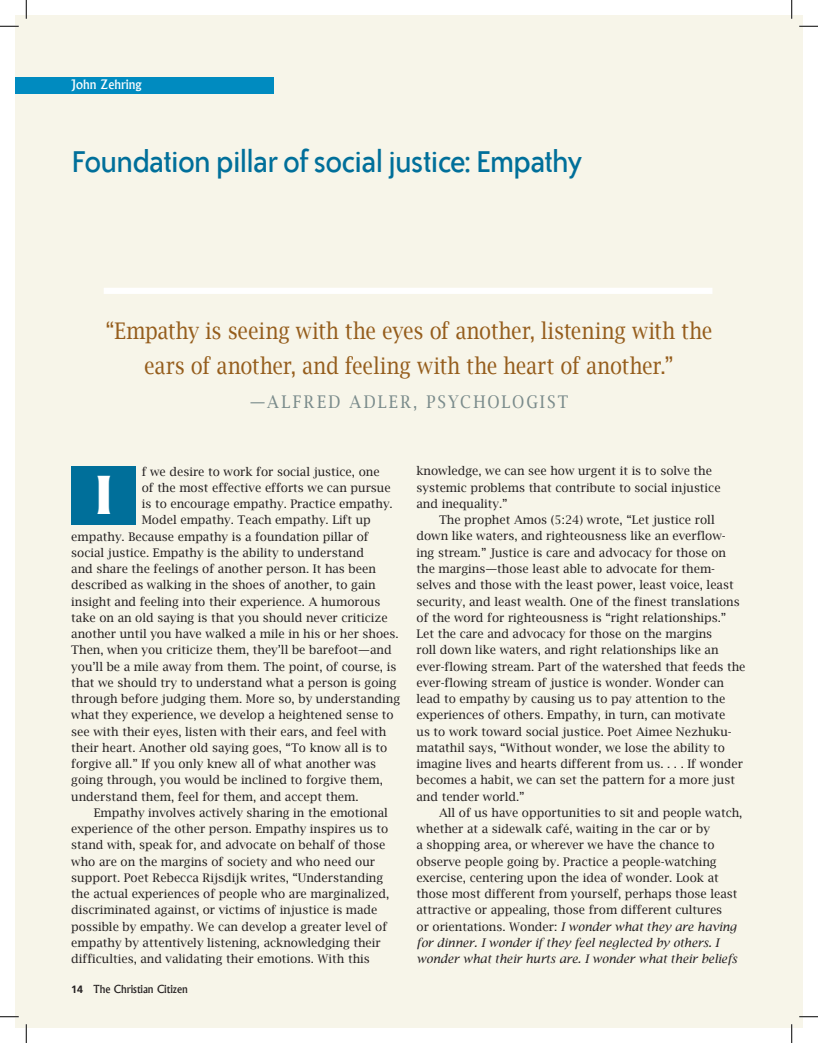
<style>
.page{position:relative;width:818px;height:1043px;background:#fff}
.page>*{position:absolute;margin:0;border:0;box-sizing:border-box;transform-origin:0 0}
.t1{font:800 49.88px "Albertus";color:#fff}
.t2{font:35px "Bailey Sans ITC";letter-spacing:-.04em;color:#006f9a}
.t3{font:23px/35px "Lucida Bright";color:#955d1c;text-align:center;scale:.87 1}
.t4{font:17.5px "Lucida Bright";color:#7a8b8b;scale:.9 1}
.t5{font:500 12.5px "Albertus";color:#fff}
.t6{font:11.88px/16.2px "Lucida Bright";color:#231f20}
.t7{font:500 10.62px "Albertus";color:#231f20}
.s1{font-family:"Frutiger";font-weight:700}
.s2{font-style:italic}
</style>
<div class="page">
<div style="left:15px;top:15px;width:787px;height:1013px;background:#f7f5e9"></div>
<div style="left:71px;top:466px;width:65px;height:59px;background:#006f9a"></div>
<div style="left:15px;top:77px;width:259px;height:16px;background:#008bc0"></div>
<div style="left:104px;top:288px;width:608px;height:6px;background:#fff"></div>
<svg style="left:0;top:25px;width:19px;height:2px"></svg>
<svg style="left:799px;top:25px;width:19px;height:2px"></svg>
<svg style="left:0;top:1016px;width:19px;height:1px"></svg>
<svg style="left:799px;top:1015px;width:19px;height:2px"></svg>
<svg style="left:25px;top:0;width:2px;height:19px"></svg>
<svg style="left:25px;top:1024px;width:2px;height:18px"></svg>
<svg style="left:791px;top:0;width:1px;height:19px"></svg>
<svg style="left:791px;top:1024px;width:1px;height:18px"></svg>
<p class="t5" style="left:71px;top:77px;width:72px">John Zehring</p>
<h2 class="t2" style="left:71px;top:143px;width:513px">Foundation pillar of social justice: Empathy</h2>
<h3 class="t3" style="left:106px;top:313px;width:698px">“Empathy is seeing with the eyes of another, listening with the ears of another, and feeling with the heart of another.”</h3>
<h3 class="t4" style="left:250px;top:391px;width:49px">—Alfred</h3>
<h3 class="t4" style="left:349px;top:391px;width:31px">Adler</h3>
<h3 class="t4" style="left:413px;top:391px;width:29px">, psychologist</h3>
<p class="t6" style="left:142px;top:463px;width:239px">f we desire to work for social justice, one</p>
<p class="t6" style="left:142px;top:479px;width:250px">of the most effective efforts we can pursue</p>
<p class="t6" style="left:142px;top:496px;width:252px">is to encourage empathy. Practice empathy.</p>
<p class="t6" style="left:142px;top:512px;width:230px">Model empathy. Teach empathy. Lift up</p>
<p class="t6" style="left:71px;top:528px;width:299px">empathy. Because empathy is a foundation pillar of</p>
<p class="t6" style="left:71px;top:544px;width:294px">social justice. Empathy is the ability to understand</p>
<p class="t6" style="left:71px;top:560px;width:306px">and share the feelings of another person. It has been</p>
<p class="t6" style="left:71px;top:577px;width:306px">described as walking in the shoes of another, to gain</p>
<p class="t6" style="left:71px;top:593px;width:310px">insight and feeling into their experience. A humorous</p>
<p class="t6" style="left:71px;top:609px;width:318px">take on an old saying is that you should never criticize</p>
<p class="t6" style="left:71px;top:625px;width:329px">another until you have walked a mile in his or her shoes.</p>
<p class="t6" style="left:71px;top:642px;width:322px">Then, when you criticize them, they’ll be barefoot—and</p>
<p class="t6" style="left:71px;top:658px;width:326px">you’ll be a mile away from them. The point, of course, is</p>
<p class="t6" style="left:71px;top:674px;width:326px">that we should try to understand what a person is going</p>
<p class="t6" style="left:71px;top:690px;width:330px">through before judging them. More so, by understanding</p>
<p class="t6" style="left:71px;top:707px;width:324px">what they experience, we develop a heightened sense to</p>
<p class="t6" style="left:71px;top:723px;width:316px">see with their eyes, listen with their ears, and feel with</p>
<p class="t6" style="left:71px;top:739px;width:317px">their heart. Another old saying goes, “To know all is to</p>
<p class="t6" style="left:71px;top:755px;width:306px">forgive all.” If you only knew all of what another was</p>
<p class="t6" style="left:71px;top:772px;width:313px">going through, you would be inclined to forgive them,</p>
<p class="t6" style="left:71px;top:788px;width:289px">understand them, feel for them, and accept them.</p>
<p class="t6" style="left:94px;top:804px;width:295px">Empathy involves actively sharing in the emotional</p>
<p class="t6" style="left:71px;top:820px;width:318px">experience of the other person. Empathy inspires us to</p>
<p class="t6" style="left:71px;top:837px;width:315px">stand with, speak for, and advocate on behalf of those</p>
<p class="t6" style="left:71px;top:853px;width:305px">who are on the margins of society and who need our</p>
<p class="t6" style="left:71px;top:869px;width:313px">support. Poet Rebecca Rijsdijk writes, “Understanding</p>
<p class="t6" style="left:71px;top:885px;width:319px">the actual experiences of people who are marginalized,</p>
<p class="t6" style="left:71px;top:902px;width:308px">discriminated against, or victims of injustice is made</p>
<p class="t6" style="left:71px;top:918px;width:317px">possible by empathy. We can develop a greater level of</p>
<p class="t6" style="left:71px;top:934px;width:311px">empathy by attentively listening, acknowledging their</p>
<p class="t6" style="left:71px;top:950px;width:300px">difficulties, and validating their emotions. With this</p>
<h1 class="t1" style="left:94px;top:464px;width:21px">I</h1>
<p class="t7" style="left:71px;top:982px;width:118px"><span class="s1">14</span> The Christian Citizen</p>
<p class="t6" style="left:416px;top:463px;width:305px">knowledge, we can see how urgent it is to solve the systemic problems that contribute to social injustice and inequality.”</p>
<p class="t6" style="left:416px;top:512px;width:330px;text-indent:23px">The prophet Amos (5:24) wrote, “Let justice roll down like waters, and righteousness like an everflow&shy;ing stream.” Justice is care and advocacy for those on the margins—those least able to advocate for them&shy;selves and those with the least power, least voice, least security, and least wealth. One of the finest translations of the word for righteousness is “right relationships.” Let the care and advocacy for those on the margins<br>roll down like waters, and right relationships like an ever-flowing stream. Part of the watershed that feeds the ever-flowing stream of justice is wonder. Wonder can lead to empathy by causing us to pay attention to the experiences of others. Empathy, in turn, can motivate<br>us to work toward social justice. Poet Aimee Nezhuku&shy;matathil says, “Without wonder, we lose the ability to imagine lives and hearts different from us. . . . If wonder becomes a habit, we can set the pattern for a more just and tender world.”</p>
<p class="t6" style="left:416px;top:804px;width:327px;text-indent:23px">All of us have opportunities to sit and people watch, whether at a sidewalk café, waiting in the car or by<br>a shopping area, or wherever we have the chance to observe people going by. Practice a people-watching exercise, centering upon the idea of wonder. Look at those most different from yourself, perhaps those least attractive or appealing, those from different cultures<br>or orientations. Wonder: <span class="s2">I wonder what they are having for dinner. I wonder if they feel neglected by others. I wonder what their hurts are. I wonder what their beliefs</span></p>
</div>
